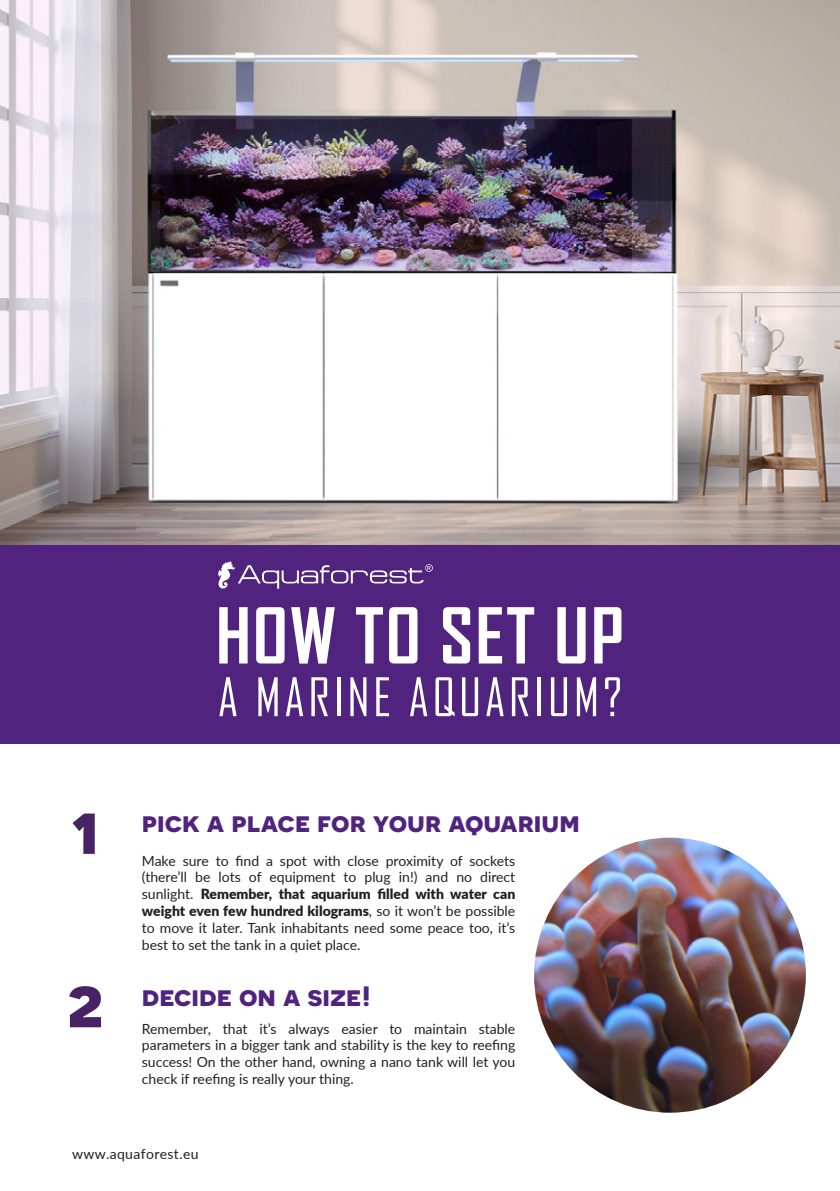
<style>
.page{position:relative;width:840px;height:1191px;background:#fff}
.page>*{position:absolute;margin:0;border:0;box-sizing:border-box;transform-origin:0 0}
.t1{font:700 73.8px "Agency FB";letter-spacing:.025em;color:#fff}
.t2{font:700 72px "Novecentosanswide";color:#472365}
.t3{font:50.8px "Agency FB";letter-spacing:.07em;color:#fff}
.t4{font:700 28px "Novecentosanswide";color:#50237f}
.t5{font:14px/16.8px "Lato";color:#231f20;text-align:justify}
.t6{font:14px "Lato";letter-spacing:.025em;color:#231f20}
.s1{font-weight:900}
</style>
<div class="page">
<img style="left:0;top:0;width:839px;height:545px">
<img style="left:534px;top:837px;width:271px;height:275px">
<div style="left:0;top:545px;width:839px;height:198px;background:#50237f"></div>
<svg style="left:218px;top:561px;width:214px;height:28px"></svg>
<p class="t2" style="left:71px;top:783px;width:30px">1</p>
<p class="t2" style="left:67px;top:957px;width:38px">2</p>
<p class="t1" style="left:216px;top:590px;width:409px">HOW TO SET UP</p>
<p class="t3" style="left:218px;top:666px;width:406px">A MARINE AQUARIUM?</p>
<p class="t4" style="left:142px;top:805px;width:439px">pick a place for your aquarium</p>
<p class="t5" style="left:142px;top:851px;width:375px">Make sure to find a spot with close proximity of sockets (there’ll be lots of equipment to plug in!) and no direct sunlight. <span class="s1">Remember, that aquarium filled with water can weight even few hundred kilograms</span>, so it won’t be possible to move it later. Tank inhabitants need some peace too, it’s best to set the tank in a quiet place.</p>
<p class="t4" style="left:142px;top:978px;width:231px">decide on a size!</p>
<p class="t5" style="left:142px;top:1019px;width:375px">Remember, that it’s always easier to maintain stable parameters in a bigger tank and stability is the key to reefing success! On the other hand, owning a nano tank will let you check if reefing is really your thing.</p>
<p class="t6" style="left:72px;top:1143px;width:128px">www.aquaforest.eu</p>
</div>
